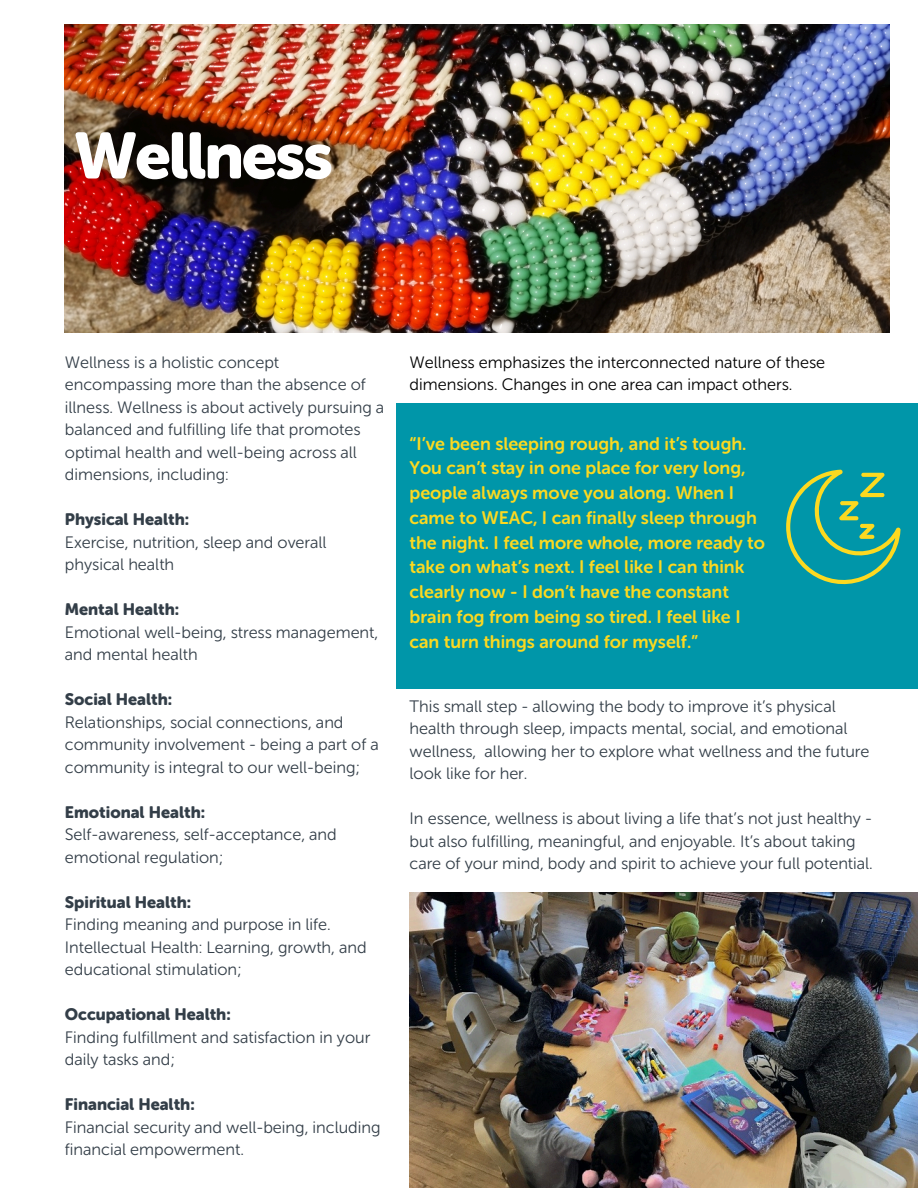
<style>
.page{position:relative;width:918px;height:1188px;background:#fff}
.page>*{position:absolute;margin:0;border:0;box-sizing:border-box;transform-origin:0 0}
.t1{font:64.8px "Museo Sans Rounded 900";letter-spacing:-.03em;color:#fff}
.t2{font:18px/24.8px "Museo Sans Rounded 700";color:#fcd920}
.t3{font:16.5px/22.5px "Museo Sans Rounded 300";color:#333e48}
.t4{font:16.5px "Museo Sans Rounded 900";color:#333e48}
.t5{font:16.5px/22.5px "Museo Sans Rounded 300";color:#000}
</style>
<div class="page">
<img style="left:65px;top:24px;width:825px;height:309px">
<div style="left:396px;top:403px;width:522px;height:285px;background:#0096a9"></div>
<img style="left:410px;top:892px;width:508px;height:296px">
<svg style="left:786px;top:470px;width:115px;height:115px"></svg>
<p class="t1" style="left:74px;top:118px;width:261px">Wellness</p>
<p class="t3" style="left:65px;top:351px;width:321px">Wellness is a holistic concept encompassing more than the absence of illness. Wellness is about actively pursuing a balanced and fulfilling life that promotes optimal health and well-being across all dimensions, including:</p>
<p class="t4" style="left:65px;top:510px;width:126px">Physical Health:</p>
<p class="t3" style="left:65px;top:531px;width:263px">Exercise, nutrition, sleep and overall physical health</p>
<p class="t4" style="left:65px;top:600px;width:116px">Mental Health:</p>
<p class="t3" style="left:65px;top:621px;width:315px">Emotional well-being, stress management, and mental health</p>
<p class="t4" style="left:65px;top:690px;width:109px">Social Health:</p>
<p class="t3" style="left:65px;top:711px;width:315px">Relationships, social connections, and community involvement - being a part of a community is integral to our well-being;</p>
<p class="t4" style="left:65px;top:802px;width:142px">Emotional Health:</p>
<p class="t3" style="left:65px;top:823px;width:273px">Self-awareness, self-acceptance, and emotional regulation;</p>
<p class="t4" style="left:65px;top:892px;width:128px">Spiritual Health:</p>
<p class="t3" style="left:65px;top:913px;width:267px">Finding meaning and purpose in life.</p>
<p class="t3" style="left:65px;top:936px;width:303px">Intellectual Health: Learning, growth, and educational stimulation;</p>
<p class="t4" style="left:65px;top:1005px;width:167px">Occupational Health:</p>
<p class="t3" style="left:65px;top:1026px;width:307px">Finding fulfillment and satisfaction in your daily tasks and;</p>
<p class="t4" style="left:65px;top:1095px;width:131px">Financial Health:</p>
<p class="t3" style="left:65px;top:1116px;width:317px">Financial security and well-being, including financial empowerment.</p>
<p class="t5" style="left:410px;top:351px;width:417px">Wellness emphasizes the interconnected nature of these dimensions. Changes in one area can impact others.</p>
<p class="t2" style="left:410px;top:431px;width:357px">“I’ve been sleeping rough, and it’s tough.<br>You can’t stay in one place for very long, people always move you along. When I came to WEAC, I can finally sleep through the night. I feel more whole, more ready to take on what’s next. I feel like I can think clearly now - I don’t have the constant brain fog from being so tired. I feel like I can turn things around for myself.”</p>
<p class="t3" style="left:410px;top:695px;width:461px">This small step - allowing the body to improve it’s physical health through sleep, impacts mental, social, and emotional wellness, allowing her to explore what wellness and the future look like for her.</p>
<h2 class="t3" style="left:410px;top:808px;width:465px">In essence, wellness is about living a life that’s not just healthy - but also fulfilling, meaningful, and enjoyable. It’s about taking care of your mind, body and spirit to achieve your full potential.</h2>
</div>
